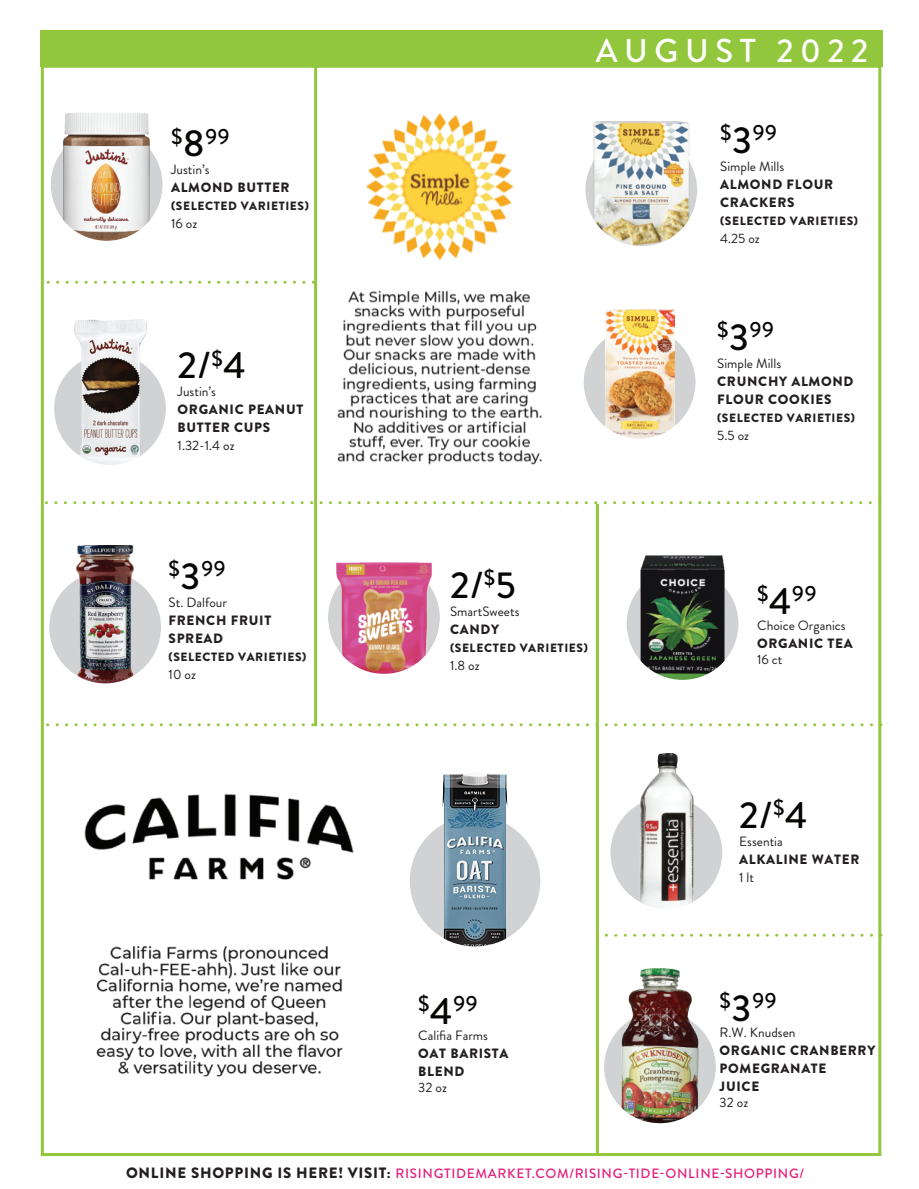
<style>
.page{position:relative;width:919px;height:1189px;background:#fff}
.page>*{position:absolute;margin:0;border:0;box-sizing:border-box;transform-origin:0 0}
.t1{font:500 37.5px "Brandon Grotesque";color:#050504}
.t2{font:500 33px "Brandon Grotesque";letter-spacing:.2em;color:#fff}
.t3{font:500 21.9px "Brandon Grotesque";letter-spacing:.025em;color:#050504}
.t4{font:900 13.5px/18px "Brandon Grotesque";letter-spacing:.05em;color:#231f20}
.t5{font:13.5px "Brandon Grotesque";color:#231f20}
.t6{font:500 13.5px "Brandon Grotesque";letter-spacing:.05em;color:#e61c79}
.t7{font:900 12px "Brandon Grotesque";letter-spacing:.05em;color:#231f20}
.s1{font-size:37.5px}
.s2{font-weight:900;font-size:15px;color:#231f20}
</style>
<div class="page">
<hr style="left:596px;top:504px;width:3px;height:650px;background:#92c73d">
<div style="left:40px;top:30px;width:842px;height:37px;background:#92c73d"></div>
<hr style="left:314px;top:61px;width:3px;height:665px;background:#92c73d">
<svg style="left:46px;top:501px;width:834px;height:3px"></svg>
<svg style="left:46px;top:723px;width:835px;height:3px"></svg>
<svg style="left:48px;top:281px;width:265px;height:3px"></svg>
<img style="left:442px;top:774px;width:66px;height:41px">
<svg style="left:409px;top:815px;width:132px;height:132px"></svg>
<div style="left:50px;top:129px;width:113px;height:112px;background:#d1d2d4;border-radius:50%"></div>
<img style="left:63px;top:113px;width:87px;height:71px">
<img style="left:51px;top:184px;width:112px;height:57px">
<div style="left:54px;top:353px;width:112px;height:112px;background:#d1d2d4;border-radius:50%"></div>
<img style="left:74px;top:319px;width:73px;height:89px">
<svg style="left:54px;top:408px;width:112px;height:57px"></svg>
<div style="left:49px;top:571px;width:112px;height:113px;background:#d1d2d4;border-radius:50%"></div>
<img style="left:76px;top:546px;width:58px;height:81px">
<img style="left:49px;top:627px;width:112px;height:57px">
<svg style="left:626px;top:568px;width:113px;height:112px"></svg>
<img style="left:641px;top:556px;width:83px;height:67px">
<svg style="left:627px;top:623px;width:112px;height:57px"></svg>
<div style="left:610px;top:796px;width:112px;height:113px;background:#d1d2d4;border-radius:50%"></div>
<img style="left:639px;top:754px;width:55px;height:98px">
<svg style="left:598px;top:852px;width:283px;height:85px"></svg>
<div style="left:604px;top:1011px;width:112px;height:112px;background:#d1d2d4;border-radius:50%"></div>
<img style="left:621px;top:969px;width:78px;height:97px">
<img style="left:604px;top:1066px;width:112px;height:58px">
<div style="left:328px;top:562px;width:112px;height:112px;background:#d1d2d4;border-radius:50%"></div>
<img style="left:337px;top:562px;width:95px;height:55px">
<svg style="left:328px;top:617px;width:112px;height:57px"></svg>
<img style="left:337px;top:113px;width:205px;height:352px">
<div style="left:583px;top:326px;width:113px;height:113px;background:#d1d2d4;border-radius:50%"></div>
<img style="left:606px;top:309px;width:68px;height:73px">
<img style="left:584px;top:382px;width:112px;height:57px">
<img style="left:585px;top:121px;width:112px;height:69px">
<svg style="left:585px;top:190px;width:112px;height:56px"></svg>
<img style="left:84px;top:794px;width:270px;height:283px">
<h3 class="t3" style="left:171px;top:121px;width:60px">$<span class="s1">8</span>99</h3>
<p class="t5" style="left:171px;top:160px;width:40px">Justin’s</p>
<p class="t4" style="left:171px;top:179px;width:120px">ALMOND BUTTER</p>
<p class="t7" style="left:171px;top:198px;width:139px">(SELECTED VARIETIES)</p>
<p class="t5" style="left:171px;top:214px;width:28px">16 oz</p>
<h1 class="t1" style="left:178px;top:340px;width:70px">2/<sup>$</sup>4</h1>
<p class="t5" style="left:178px;top:382px;width:40px">Justin’s</p>
<p class="t4" style="left:178px;top:401px;width:127px">ORGANIC PEANUT<br>BUTTER CUPS</p>
<p class="t5" style="left:178px;top:436px;width:59px">1.32-1.4 oz</p>
<h3 class="t3" style="left:169px;top:553px;width:58px">$<span class="s1">3</span>99</h3>
<p class="t5" style="left:169px;top:593px;width:60px">St. Dalfour</p>
<p class="t4" style="left:169px;top:611px;width:104px">FRENCH FRUIT<br>SPREAD</p>
<p class="t7" style="left:169px;top:648px;width:139px">(SELECTED VARIETIES)</p>
<p class="t5" style="left:169px;top:665px;width:29px">10 oz</p>
<h2 class="t2" style="left:596px;top:28px;width:274px">AUGUST 2022</h2>
<h3 class="t3" style="left:720px;top:117px;width:58px">$<span class="s1">3</span>99</h3>
<p class="t5" style="left:720px;top:157px;width:65px">Simple Mills</p>
<p class="t4" style="left:720px;top:175px;width:115px">ALMOND FLOUR<br>CRACKERS</p>
<p class="t7" style="left:720px;top:212px;width:139px">(SELECTED VARIETIES)</p>
<p class="t5" style="left:720px;top:229px;width:41px">4.25 oz</p>
<h3 class="t3" style="left:717px;top:315px;width:58px">$<span class="s1">3</span>99</h3>
<p class="t5" style="left:717px;top:354px;width:65px">Simple Mills</p>
<p class="t4" style="left:717px;top:372px;width:138px">CRUNCHY ALMOND<br>FLOUR COOKIES</p>
<p class="t7" style="left:717px;top:409px;width:139px">(SELECTED VARIETIES)</p>
<p class="t5" style="left:717px;top:426px;width:33px">5.5 oz</p>
<h1 class="t1" style="left:450px;top:559px;width:67px">2/<sup>$</sup>5</h1>
<p class="t5" style="left:450px;top:602px;width:71px">SmartSweets</p>
<p class="t4" style="left:450px;top:620px;width:51px">CANDY</p>
<p class="t7" style="left:450px;top:639px;width:139px">(SELECTED VARIETIES)</p>
<p class="t5" style="left:450px;top:656px;width:31px">1.8 oz</p>
<h3 class="t3" style="left:757px;top:578px;width:61px">$<span class="s1">4</span>99</h3>
<p class="t5" style="left:757px;top:616px;width:90px">Choice Organics</p>
<p class="t4" style="left:757px;top:634px;width:97px">ORGANIC TEA</p>
<p class="t5" style="left:757px;top:650px;width:27px">16 ct</p>
<h3 class="t3" style="left:418px;top:988px;width:61px">$<span class="s1">4</span>99</h3>
<p class="t5" style="left:418px;top:1026px;width:71px">Califia Farms</p>
<p class="t4" style="left:418px;top:1044px;width:92px">OAT BARISTA<br>BLEND</p>
<p class="t5" style="left:418px;top:1078px;width:30px">32 oz</p>
<h1 class="t1" style="left:739px;top:789px;width:70px">2/<sup>$</sup>4</h1>
<p class="t5" style="left:739px;top:832px;width:45px">Essentia</p>
<p class="t4" style="left:739px;top:850px;width:122px">ALKALINE WATER</p>
<p class="t5" style="left:739px;top:868px;width:16px">1 lt</p>
<h3 class="t3" style="left:719px;top:985px;width:58px">$<span class="s1">3</span>99</h3>
<p class="t5" style="left:719px;top:1023px;width:77px">R.W. Knudsen</p>
<p class="t4" style="left:719px;top:1041px;width:157px">ORGANIC CRANBERRY<br>POMEGRANATE<br>JUICE</p>
<p class="t5" style="left:719px;top:1093px;width:30px">32 oz</p>
<p class="t6" style="left:126px;top:1164px;width:679px"><span class="s2">ONLINE SHOPPING IS HERE! VISIT:</span> RISINGTIDEMARKET.COM/RISING-TIDE-ONLINE-SHOPPING/</p>
</div>
